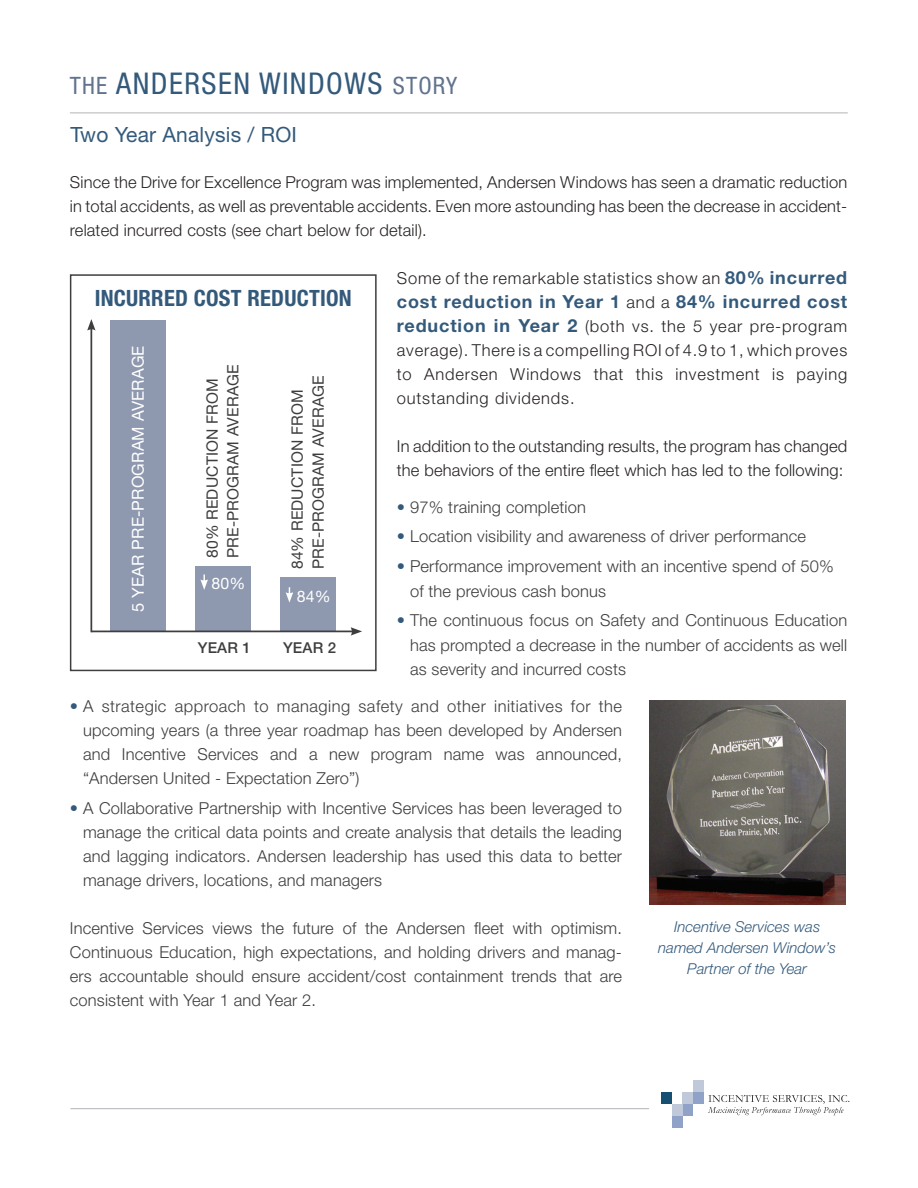
<style>
.page{position:relative;width:918px;height:1188px;background:#fff}
.page>*{position:absolute;margin:0;border:0;box-sizing:border-box;transform-origin:0 0}
.t1{font:condensed 30px "Helvetica Neue";letter-spacing:.05em;color:#345a7b}
.t2{font:700 condensed 22.5px "Helvetica Neue";letter-spacing:.01em;color:#345a7b}
.t3{font:21px "Helvetica Neue";letter-spacing:.01em;color:#345a7b}
.t4{font:700 18px "Helvetica Neue";letter-spacing:.05em;color:#345a7b}
.t5{font:300 16.5px/24px "Helvetica Neue";letter-spacing:.01em;color:#3e3e3f;text-align:justify}
.t6{font:300 16.5px/24px "Helvetica Neue";letter-spacing:.01em;color:#282323;text-align:justify}
.t7{font:300 16.5px "Helvetica Neue";letter-spacing:.05em;color:#282323}
.t8{font:16.5px "Helvetica Neue";letter-spacing:.01em;color:#fff}
.t9{font:15.9px "Helvetica Neue";color:#fff}
.t10{font:15.6px/20.9px "Helvetica Neue";letter-spacing:.01em;color:#3e3e3f}
.t11{font:italic 300 15px/21px "Helvetica Neue";color:#345a7b;text-align:center}
.t12{font:500 15px "Helvetica Neue";letter-spacing:.01em;color:#3e3e3f}
.s1{font-size:24px;color:#61738e}
.s2{font-weight:700;font-size:18px;color:#345a7b}
.s3{font-weight:300;font-size:16.5px;color:#282323}
.s4{color:#345a7b}
</style>
<div class="page">
<hr style="left:70px;top:1108px;width:579px;height:1px;background:#bcbdc0">
<div style="left:662px;top:1092px;width:10px;height:12px;background:#174f72"></div>
<div style="left:672px;top:1116px;width:11px;height:12px;background:#91a2c9"></div>
<div style="left:683px;top:1104px;width:10px;height:12px;background:#91a2c9"></div>
<div style="left:693px;top:1092px;width:11px;height:12px;background:#91a2c9"></div>
<div style="left:672px;top:1104px;width:11px;height:12px;background:#c0c9d9"></div>
<div style="left:683px;top:1092px;width:10px;height:12px;background:#c0c9d9"></div>
<div style="left:693px;top:1081px;width:11px;height:11px;background:#c0c9d9"></div>
<svg style="left:708px;top:1095px;width:141px;height:20px"></svg>
<hr style="left:70px;top:112px;width:778px;height:1px;background:#bcbdc0">
<hr style="left:90px;top:328px;width:2px;height:304px;background:#3e3e3f">
<svg style="left:87px;top:319px;width:9px;height:12px"></svg>
<div style="left:110px;top:320px;width:56px;height:312px;background:#8e98af"></div>
<div style="left:196px;top:566px;width:55px;height:66px;background:#8e98af"></div>
<div style="left:281px;top:577px;width:55px;height:55px;background:#8e98af"></div>
<hr style="left:91px;top:631px;width:263px;height:1px;background:#3e3e3f">
<svg style="left:351px;top:627px;width:11px;height:9px"></svg>
<svg style="left:200px;top:574px;width:8px;height:16px"></svg>
<svg style="left:286px;top:587px;width:7px;height:16px"></svg>
<div style="left:70px;top:274px;width:307px;height:397px;border:2px solid #3e3e3f"></div>
<img style="left:649px;top:700px;width:196px;height:204px">
<h1 class="t1" style="left:70px;top:66px;width:389px"><span class="s1">THE</span> ANDERSEN WINDOWS <span class="s1">STORY</span></h1>
<p class="t3" style="left:70px;top:122px;width:228px">Two Year Analysis / ROI</p>
<p class="t6" style="left:70px;top:170px;width:779px">Since the Drive for Excellence Program was implemented, Andersen Windows has seen a dramatic reduction in total accidents, as well as preventable accidents. Even more astounding has been the decrease in accident&shy;related incurred costs (see chart below for detail).</p>
<p class="t7" style="left:397px;top:269px;width:452px">Some of the remarkable statistics show an <span class="s2">80% incurred</span></p>
<p class="t4" style="left:397px;top:291px;width:452px">cost reduction in Year 1 <span class="s3">and a</span> 84% incurred cost</p>
<p class="t6" style="left:397px;top:314px;width:452px"><span class="s2">reduction in Year 2</span> (both vs. the 5 year pre-program average). There is a compelling ROI of 4.9 to 1, which proves to Andersen Windows that this investment is paying outstanding dividends.</p>
<p class="t6" style="left:397px;top:434px;width:452px">In addition to the outstanding results, the program has changed the behaviors of the entire fleet which has led to the following:</p>
<p class="t5" style="left:397px;top:494px;width:191px"><span class="s4">•</span> 97% training completion</p>
<p class="t5" style="left:397px;top:524px;width:411px"><span class="s4">•</span> Location visibility and awareness of driver performance</p>
<p class="t5" style="left:410px;top:554px;width:425px;text-indent:-13px"><span class="s4">•</span> Performance improvement with an incentive spend of 50% of the previous cash bonus</p>
<p class="t5" style="left:410px;top:608px;width:439px;text-indent:-13px"><span class="s4">•</span> The continuous focus on Safety and Continuous Education has prompted a decrease in the number of accidents as well as severity and incurred costs</p>
<p class="t5" style="left:83px;top:694px;width:541px;text-indent:-13px"><span class="s4">•</span> A strategic approach to managing safety and other initiatives for the upcoming years (a three year roadmap has been developed by Andersen and Incentive Services and a new program name was announced, “Andersen United - Expectation Zero”)</p>
<p class="t5" style="left:83px;top:796px;width:541px;text-indent:-13px"><span class="s4">•</span> A Collaborative Partnership with Incentive Services has been leveraged to manage the critical data points and create analysis that details the leading and lagging indicators. Andersen leadership has used this data to better manage drivers, locations, and managers</p>
<p class="t5" style="left:70px;top:916px;width:554px">Incentive Services views the future of the Andersen fleet with optimism.<br>Continuous Education, high expectations, and holding drivers and manag&shy;ers accountable should ensure accident/cost containment trends that are consistent with Year 1 and Year 2.</p>
<h2 class="t2" style="left:95px;top:284px;width:258px">INCURRED COST REDUCTION</h2>
<p class="t8" style="left:128px;top:612px;width:268px;rotate:-90deg">5 YEAR PRE-PROGRAM AVERAGE</p>
<p class="t10" style="left:202px;top:558px;width:195px;rotate:-90deg">80% Reduction from<br>Pre-Program Average</p>
<p class="t10" style="left:287px;top:569px;width:195px;rotate:-90deg">84% Reduction from<br>Pre-Program Average</p>
<p class="t9" style="left:212px;top:574px;width:35px">80%</p>
<p class="t9" style="left:297px;top:587px;width:35px">84%</p>
<p class="t12" style="left:198px;top:639px;width:54px">YEAR 1</p>
<p class="t12" style="left:283px;top:639px;width:54px">YEAR 2</p>
<p class="t11" style="left:658px;top:916px;width:179px">Incentive Services was named Andersen Window’s<br>Partner of the Year</p>
</div>
